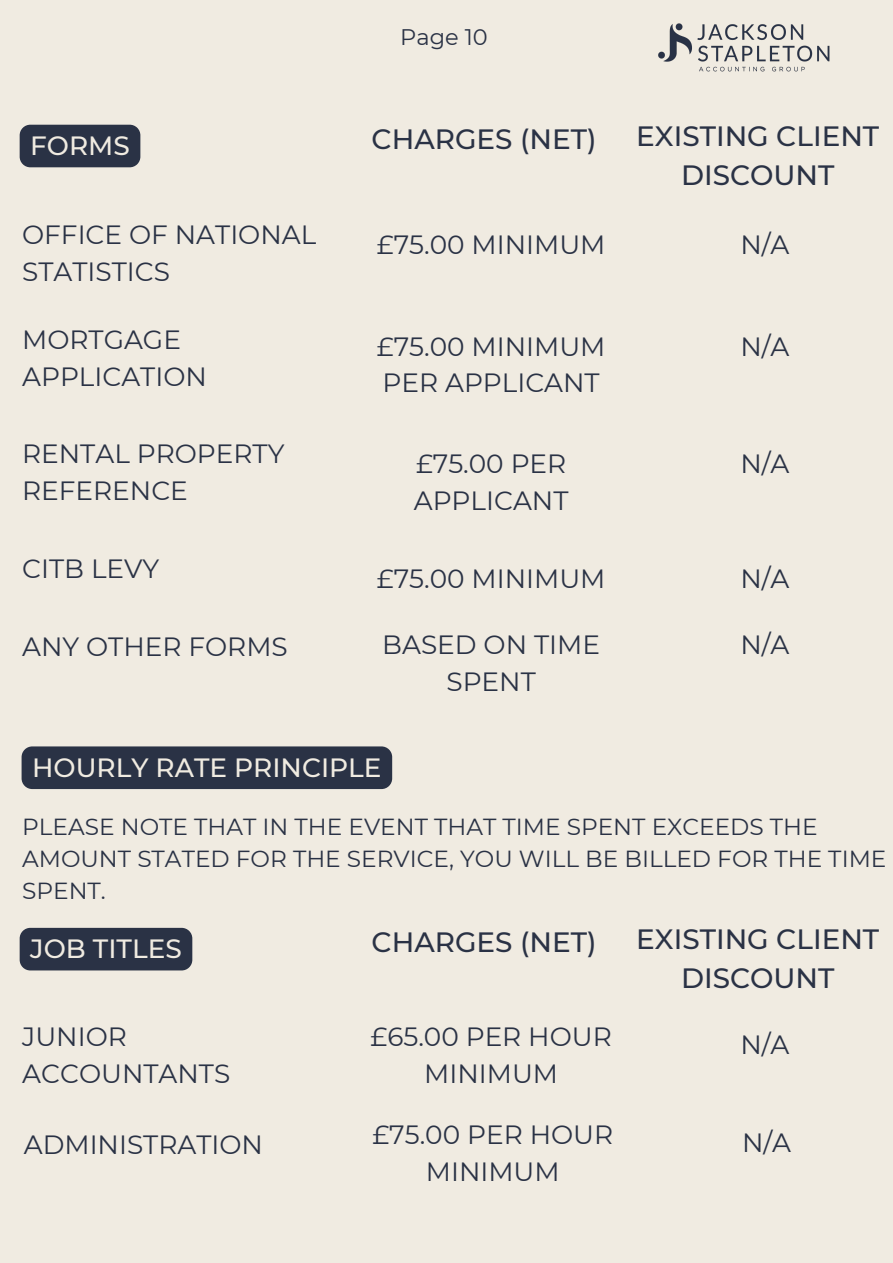
<style>
.page{position:relative;width:893px;height:1263px;background:#f0ebe1}
.page>*{position:absolute;margin:0;border:0;box-sizing:border-box;transform-origin:0 0}
.t1{font:500 27.9px/38.8px "Montserrat";color:#2a3245;text-align:center}
.t2{font:26.4px/36.6px "Montserrat";color:#2a3245}
.t3{font:500 26.4px "Montserrat";color:#f0ebe1}
.t4{font:23.25px/32.1px "Montserrat";color:#2a3245}
.t5{font:22.5px "Montserrat";color:#2a3245}
</style>
<div class="page">
<div style="left:20px;top:125px;width:120px;height:42px;background:#2a3245"></div>
<img style="left:658px;top:23px;width:172px;height:49px">
<div style="left:20px;top:928px;width:172px;height:42px;background:#2a3245;border-radius:11px"></div>
<div style="left:22px;top:746px;width:370px;height:43px;background:#2a3245;border-radius:11px"></div>
<h2 class="t5" style="left:400px;top:24px;width:89px">Page 10</h2>
<h2 class="t3" style="left:30px;top:130px;width:101px">FORMS</h2>
<h2 class="t1" style="left:371px;top:119px;width:226px">CHARGES (NET)</h2>
<h2 class="t1" style="left:636px;top:117px;width:244px">EXISTING CLIENT<br>DISCOUNT</h2>
<p class="t2" style="left:22px;top:216px;width:296px">OFFICE OF NATIONAL<br>STATISTICS</p>
<h1 class="t2" style="left:377px;top:226px;width:230px">£75.00 MINIMUM</h1>
<p class="t2" style="left:740px;top:226px;width:51px">N/A</p>
<h1 class="t2" style="left:22px;top:321px;width:186px">MORTGAGE<br>APPLICATION</h1>
<h1 class="t2" style="left:377px;top:328px;width:230px">£75.00 MINIMUM<br>PER APPLICANT</h1>
<h2 class="t2" style="left:740px;top:328px;width:51px">N/A</h2>
<h2 class="t2" style="left:22px;top:435px;width:264px">RENTAL PROPERTY<br>REFERENCE</h2>
<h2 class="t2" style="left:416px;top:445px;width:152px">£75.00 PER</h2>
<h2 class="t2" style="left:740px;top:445px;width:51px">N/A</h2>
<h2 class="t2" style="left:414px;top:482px;width:156px">APPLICANT</h2>
<h2 class="t2" style="left:22px;top:550px;width:139px">CITB LEVY</h2>
<h2 class="t2" style="left:377px;top:560px;width:230px">£75.00 MINIMUM</h2>
<h2 class="t2" style="left:740px;top:560px;width:51px">N/A</h2>
<h2 class="t2" style="left:22px;top:628px;width:267px">ANY OTHER FORMS</h2>
<h2 class="t2" style="left:382px;top:626px;width:219px;text-align:center">BASED ON TIME<br>SPENT</h2>
<h2 class="t2" style="left:740px;top:626px;width:51px">N/A</h2>
<h2 class="t3" style="left:32px;top:751px;width:351px">HOURLY RATE PRINCIPLE</h2>
<h2 class="t4" style="left:22px;top:811px;width:865px">PLEASE NOTE THAT IN THE EVENT THAT TIME SPENT EXCEEDS THE<br>AMOUNT STATED FOR THE SERVICE, YOU WILL BE BILLED FOR THE TIME<br>SPENT.</h2>
<h2 class="t3" style="left:30px;top:933px;width:153px">JOB TITLES</h2>
<h2 class="t1" style="left:371px;top:923px;width:226px">CHARGES (NET)</h2>
<h2 class="t1" style="left:636px;top:920px;width:244px">EXISTING CLIENT<br>DISCOUNT</h2>
<h1 class="t2" style="left:22px;top:1018px;width:210px">JUNIOR<br>ACCOUNTANTS</h1>
<h3 class="t2" style="left:370px;top:1018px;width:243px;text-align:center">£65.00 PER HOUR<br>MINIMUM</h3>
<h1 class="t2" style="left:740px;top:1026px;width:51px">N/A</h1>
<h1 class="t2" style="left:24px;top:1126px;width:241px">ADMINISTRATION</h1>
<h1 class="t2" style="left:372px;top:1117px;width:242px;text-align:center">£75.00 PER HOUR<br>MINIMUM</h1>
<h2 class="t2" style="left:742px;top:1124px;width:51px">N/A</h2>
</div>
